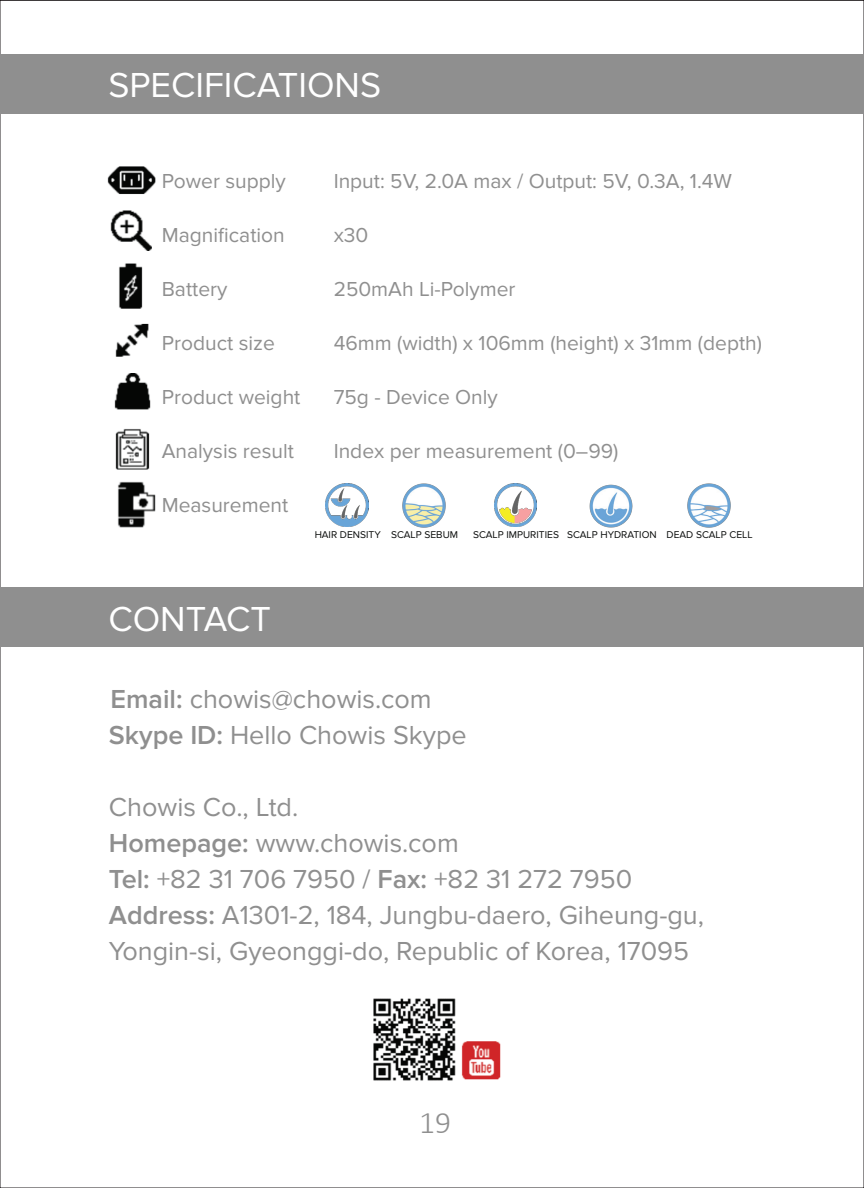
<style>
.page{position:relative;width:864px;height:1188px;background:#fff}
.page>*{position:absolute;margin:0;border:0;box-sizing:border-box;transform-origin:0 0}
.t1{font:36px "Proxima Nova";color:#fff}
.t2{font:300 31.5px "Calibri";color:#8f8f8f}
.t3{font:27px/36px "Proxima Nova";color:#8f8f8f}
.t4{font:21px "Proxima Nova";color:#8f8f8f}
.t5{font:10.2px "Proxima Nova";color:#0a0c0b}
.s1{font-weight:600}
</style>
<div class="page">
<div style="left:0;top:54px;width:864px;height:60px;background:#8f8f8f"></div>
<div style="left:0;top:587px;width:864px;height:60px;background:#8f8f8f"></div>
<img style="left:373px;top:998px;width:128px;height:83px">
<img style="left:107px;top:166px;width:49px;height:28px">
<img style="left:110px;top:210px;width:42px;height:41px">
<img style="left:119px;top:263px;width:24px;height:46px">
<img style="left:115px;top:323px;width:34px;height:34px">
<img style="left:114px;top:373px;width:37px;height:37px">
<img style="left:115px;top:429px;width:35px;height:41px">
<img style="left:117px;top:481px;width:39px;height:47px">
<img style="left:589px;top:484px;width:44px;height:44px">
<img style="left:402px;top:483px;width:44px;height:45px">
<img style="left:494px;top:484px;width:43px;height:43px">
<img style="left:687px;top:483px;width:44px;height:45px">
<img style="left:326px;top:484px;width:42px;height:42px">
<p class="t1" style="left:108px;top:65px;width:274px">SPECIFICATIONS</p>
<p class="t4" style="left:162px;top:169px;width:126px">Power supply</p>
<p class="t4" style="left:334px;top:169px;width:400px">Input: 5V, 2.0A max / Output: 5V, 0.3A, 1.4W</p>
<p class="t4" style="left:162px;top:223px;width:125px">Magnification</p>
<p class="t4" style="left:334px;top:223px;width:36px">x30</p>
<p class="t4" style="left:162px;top:277px;width:67px">Battery</p>
<p class="t4" style="left:334px;top:277px;width:183px">250mAh Li-Polymer</p>
<p class="t4" style="left:162px;top:331px;width:115px">Product size</p>
<p class="t4" style="left:334px;top:331px;width:430px">46mm (width) x 106mm (height) x 31mm (depth)</p>
<p class="t4" style="left:162px;top:385px;width:140px">Product weight</p>
<p class="t4" style="left:334px;top:385px;width:166px">75g - Device Only</p>
<p class="t4" style="left:162px;top:439px;width:134px">Analysis result</p>
<p class="t4" style="left:334px;top:439px;width:286px">Index per measurement (0–99)</p>
<p class="t4" style="left:162px;top:493px;width:128px">Measurement</p>
<p class="t5" style="left:315px;top:529px;width:145px">HAIR DENSITY SCALP SEBUM</p>
<p class="t5" style="left:473px;top:529px;width:281px">SCALP IMPURITIES SCALP HYDRATION DEAD SCALP CELL</p>
<p class="t1" style="left:108px;top:598px;width:164px">CONTACT</p>
<p class="t3" style="left:109px;top:681px;width:359px"><span class="s1">Email:</span> chowis@chowis.com<br><span class="s1">Skype ID:</span> Hello Chowis Skype</p>
<p class="t3" style="left:109px;top:789px;width:597px">Chowis Co., Ltd.<br><span class="s1">Homepage:</span> www.chowis.com<br><span class="s1">Tel:</span> +82 31 706 7950 / <span class="s1">Fax:</span> +82 31 272 7950<br><span class="s1">Address:</span> A1301-2, 184, Jungbu-daero, Giheung-gu, Yongin-si, Gyeonggi-do, Republic of Korea, 17095</p>
<p class="t2" style="left:419px;top:1103px;width:33px">19</p>
</div>
